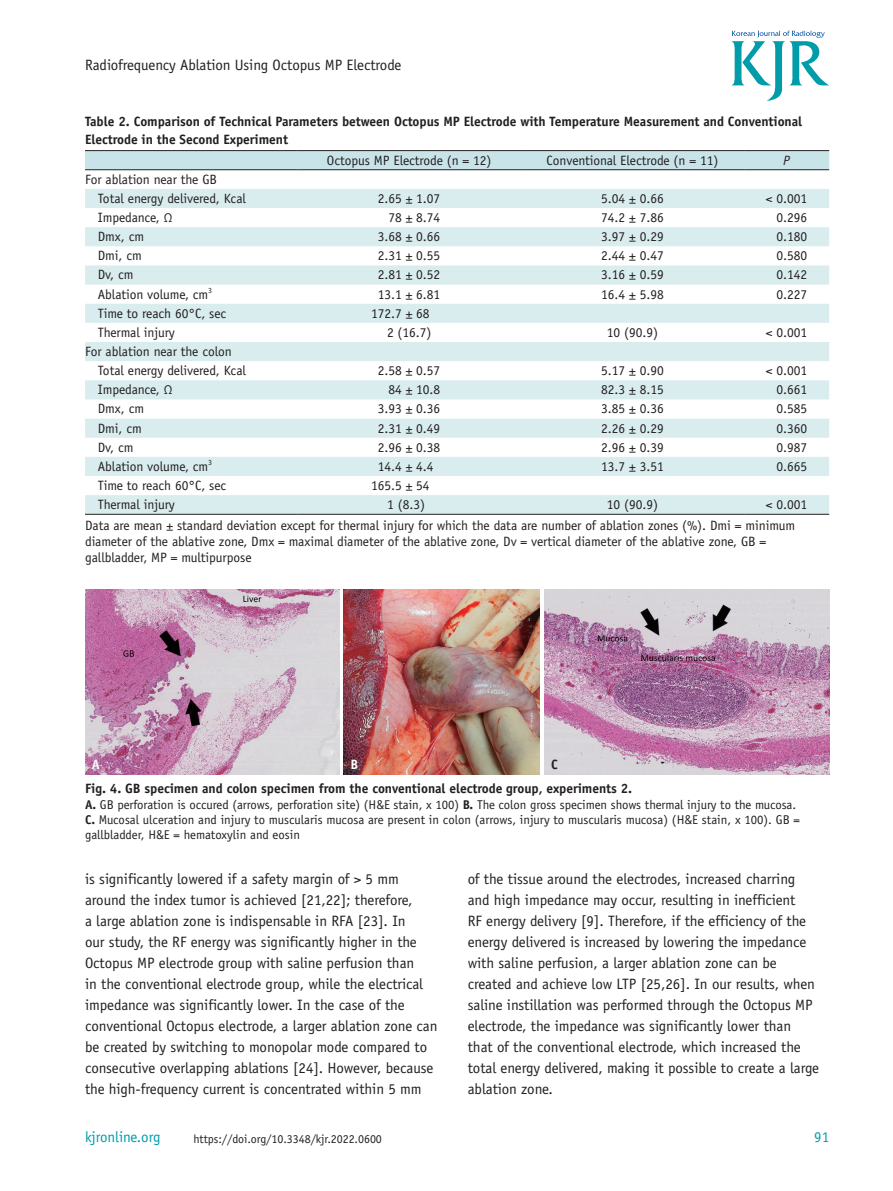
<style>
.page{position:relative;width:893px;height:1191px;background:#fff}
.page>*{position:absolute;margin:0;border:0;box-sizing:border-box;transform-origin:0 0}
.t1{font:15px/21px "Officina Sans Std";letter-spacing:-.005em;color:#231f20}
.t2{font:15px "Officina Sans Std";letter-spacing:-.005em;color:#009caa}
.t3{font:13.5px/18.9px "Officina Sans Std";letter-spacing:-.005em;color:#231f20}
.t4{font:700 13.5px/18px "Officina Sans Std";letter-spacing:-.005em;color:#231f20}
.t5{font:700 13.5px "Officina Sans Std";color:#fff}
.t6{font:italic 13.5px "Officina Sans Std";color:#231f20}
.t7{font:12.75px/15.3px "Officina Sans Std";letter-spacing:-.005em;color:#231f20}
.t8{font:12px "Officina Sans Std";letter-spacing:-.005em;color:#231f20}
.s1{font-weight:700}
</style>
<div class="page">
<svg style="left:732px;top:31px;width:97px;height:70px"></svg>
<div style="left:85px;top:151px;width:744px;height:18px;background:#c9e4e9"></div>
<svg style="left:85px;top:189px;width:744px;height:325px;fill:#daedef"></svg>
<hr style="left:85px;top:514px;width:213px;height:1px;background:#231f20">
<hr style="left:298px;top:514px;width:223px;height:1px;background:#231f20">
<hr style="left:521px;top:514px;width:223px;height:1px;background:#231f20">
<hr style="left:744px;top:514px;width:85px;height:1px;background:#231f20">
<hr style="left:85px;top:150px;width:213px;height:1px;background:#231f20">
<hr style="left:298px;top:150px;width:223px;height:1px;background:#231f20">
<hr style="left:521px;top:150px;width:223px;height:1px;background:#231f20">
<hr style="left:744px;top:150px;width:85px;height:1px;background:#231f20">
<hr style="left:85px;top:169px;width:213px;height:1px;background:#231f20">
<hr style="left:298px;top:169px;width:223px;height:1px;background:#231f20">
<hr style="left:521px;top:169px;width:223px;height:1px;background:#231f20">
<hr style="left:744px;top:169px;width:85px;height:1px;background:#231f20">
<img style="left:85px;top:590px;width:254px;height:184px">
<img style="left:344px;top:590px;width:196px;height:184px">
<img style="left:544px;top:590px;width:285px;height:184px">
<p class="t1" style="left:85px;top:54px;width:318px">Radiofrequency Ablation Using Octopus MP Electrode</p>
<p class="t4" style="left:85px;top:112px;width:719px">Table 2. Comparison of Technical Parameters between Octopus MP Electrode with Temperature Measurement and Conventional<br>Electrode in the Second Experiment</p>
<p class="t3" style="left:327px;top:151px;width:166px">Octopus MP Electrode (n = 12)</p>
<p class="t3" style="left:547px;top:151px;width:173px">Conventional Electrode (n = 11)</p>
<p class="t6" style="left:783px;top:152px;width:8px">P</p>
<p class="t3" style="left:98px;top:170px;width:150px;text-indent:-13px">For ablation near the GB<br>Total energy delivered, Kcal</p>
<p class="t3" style="left:378px;top:189px;width:64px">2.65 ± 1.07</p>
<p class="t3" style="left:601px;top:189px;width:64px">5.04 ± 0.66</p>
<p class="t3" style="left:766px;top:189px;width:43px">&lt; 0.001</p>
<p class="t3" style="left:98px;top:208px;width:76px">Impedance, Ω</p>
<p class="t3" style="left:388px;top:208px;width:53px">78 ± 8.74</p>
<p class="t3" style="left:601px;top:208px;width:64px">74.2 ± 7.86</p>
<p class="t3" style="left:776px;top:208px;width:32px">0.296</p>
<p class="t3" style="left:98px;top:227px;width:48px">Dmx, cm</p>
<p class="t3" style="left:378px;top:227px;width:64px">3.68 ± 0.66</p>
<p class="t3" style="left:601px;top:227px;width:64px">3.97 ± 0.29</p>
<p class="t3" style="left:776px;top:227px;width:32px">0.180</p>
<p class="t3" style="left:98px;top:246px;width:46px">Dmi, cm</p>
<p class="t3" style="left:378px;top:246px;width:64px">2.31 ± 0.55</p>
<p class="t3" style="left:601px;top:246px;width:64px">2.44 ± 0.47</p>
<p class="t3" style="left:776px;top:246px;width:32px">0.580</p>
<p class="t3" style="left:98px;top:265px;width:37px">Dv, cm</p>
<p class="t3" style="left:378px;top:265px;width:64px">2.81 ± 0.52</p>
<p class="t3" style="left:601px;top:265px;width:64px">3.16 ± 0.59</p>
<p class="t3" style="left:776px;top:265px;width:32px">0.142</p>
<p class="t3" style="left:98px;top:284px;width:116px">Ablation volume, cm<sup>3</sup></p>
<p class="t3" style="left:378px;top:285px;width:64px">13.1 ± 6.81</p>
<p class="t3" style="left:601px;top:285px;width:64px">16.4 ± 5.98</p>
<p class="t3" style="left:776px;top:285px;width:32px">0.227</p>
<p class="t3" style="left:98px;top:304px;width:130px">Time to reach 60°C, sec</p>
<p class="t3" style="left:371px;top:304px;width:60px">172.7 ± 68</p>
<p class="t3" style="left:98px;top:323px;width:79px">Thermal injury</p>
<p class="t3" style="left:387px;top:323px;width:46px">2 (16.7)</p>
<p class="t3" style="left:607px;top:323px;width:53px">10 (90.9)</p>
<p class="t3" style="left:766px;top:323px;width:43px">&lt; 0.001</p>
<p class="t3" style="left:98px;top:342px;width:150px;text-indent:-13px">For ablation near the colon<br>Total energy delivered, Kcal</p>
<p class="t3" style="left:378px;top:361px;width:64px">2.58 ± 0.57</p>
<p class="t3" style="left:601px;top:361px;width:64px">5.17 ± 0.90</p>
<p class="t3" style="left:766px;top:361px;width:43px">&lt; 0.001</p>
<p class="t3" style="left:98px;top:380px;width:76px">Impedance, Ω</p>
<p class="t3" style="left:388px;top:380px;width:53px">84 ± 10.8</p>
<p class="t3" style="left:601px;top:380px;width:64px">82.3 ± 8.15</p>
<p class="t3" style="left:776px;top:380px;width:32px">0.661</p>
<p class="t3" style="left:98px;top:399px;width:48px">Dmx, cm</p>
<p class="t3" style="left:378px;top:399px;width:64px">3.93 ± 0.36</p>
<p class="t3" style="left:601px;top:399px;width:64px">3.85 ± 0.36</p>
<p class="t3" style="left:776px;top:399px;width:32px">0.585</p>
<p class="t3" style="left:98px;top:418px;width:46px">Dmi, cm</p>
<p class="t3" style="left:378px;top:418px;width:64px">2.31 ± 0.49</p>
<p class="t3" style="left:601px;top:418px;width:64px">2.26 ± 0.29</p>
<p class="t3" style="left:776px;top:418px;width:32px">0.360</p>
<p class="t3" style="left:98px;top:438px;width:37px">Dv, cm</p>
<p class="t3" style="left:378px;top:438px;width:64px">2.96 ± 0.38</p>
<p class="t3" style="left:601px;top:438px;width:64px">2.96 ± 0.39</p>
<p class="t3" style="left:776px;top:438px;width:32px">0.987</p>
<p class="t3" style="left:98px;top:457px;width:116px">Ablation volume, cm<sup>3</sup></p>
<p class="t3" style="left:378px;top:457px;width:57px">14.4 ± 4.4</p>
<p class="t3" style="left:601px;top:457px;width:64px">13.7 ± 3.51</p>
<p class="t3" style="left:776px;top:457px;width:32px">0.665</p>
<p class="t3" style="left:98px;top:476px;width:130px">Time to reach 60°C, sec</p>
<p class="t3" style="left:371px;top:476px;width:60px">165.5 ± 54</p>
<p class="t3" style="left:98px;top:495px;width:79px">Thermal injury</p>
<p class="t3" style="left:387px;top:495px;width:39px">1 (8.3)</p>
<p class="t3" style="left:607px;top:495px;width:53px">10 (90.9)</p>
<p class="t3" style="left:85px;top:494px;width:724px;line-height:20.7px;text-indent:681px">&lt; 0.001<br>Data are mean ± standard deviation except for thermal injury for which the data are number of ablation zones (%). Dmi = minimum</p>
<p class="t3" style="left:85px;top:533px;width:683px;line-height:16.2px">diameter of the ablative zone, Dmx = maximal diameter of the ablative zone, Dv = vertical diameter of the ablative zone, GB = gallbladder, MP = multipurpose</p>
<p class="t5" style="left:92px;top:756px;width:10px">A</p>
<p class="t5" style="left:350px;top:756px;width:9px">B</p>
<p class="t4" style="left:551px;top:755px;width:8px">C</p>
<p class="t4" style="left:85px;top:779px;width:549px">Fig. 4. GB specimen and colon specimen from the conventional electrode group, experiments 2.</p>
<p class="t7" style="left:85px;top:796px;width:716px"><span class="s1">A.</span> GB perforation is occured (arrows, perforation site) (H&amp;E stain, x 100) <span class="s1">B.</span> The colon gross specimen shows thermal injury to the mucosa.<br><span class="s1">C.</span> Mucosal ulceration and injury to muscularis mucosa are present in colon (arrows, injury to muscularis mucosa) (H&amp;E stain, x 100). GB = gallbladder, H&amp;E = hematoxylin and eosin</p>
<p class="t1" style="left:85px;top:868px;width:354px">is significantly lowered if a safety margin of &gt; 5 mm around the index tumor is achieved [21,22]; therefore,<br>a large ablation zone is indispensable in RFA [23]. In<br>our study, the RF energy was significantly higher in the Octopus MP electrode group with saline perfusion than<br>in the conventional electrode group, while the electrical impedance was significantly lower. In the case of the conventional Octopus electrode, a larger ablation zone can be created by switching to monopolar mode compared to consecutive overlapping ablations [24]. However, because the high-frequency current is concentrated within 5 mm</p>
<p class="t1" style="left:468px;top:868px;width:353px">of the tissue around the electrodes, increased charring and high impedance may occur, resulting in inefficient<br>RF energy delivery [9]. Therefore, if the efficiency of the energy delivered is increased by lowering the impedance with saline perfusion, a larger ablation zone can be created and achieve low LTP [25,26]. In our results, when saline instillation was performed through the Octopus MP electrode, the impedance was significantly lower than that of the conventional electrode, which increased the total energy delivered, making it possible to create a large ablation zone.</p>
<p class="t2" style="left:85px;top:1128px;width:77px">kjronline.org</p>
<p class="t8" style="left:194px;top:1132px;width:190px">https://doi.org/10.3348/kjr.2022.0600</p>
<p class="t2" style="left:814px;top:1128px;width:16px">91</p>
</div>
